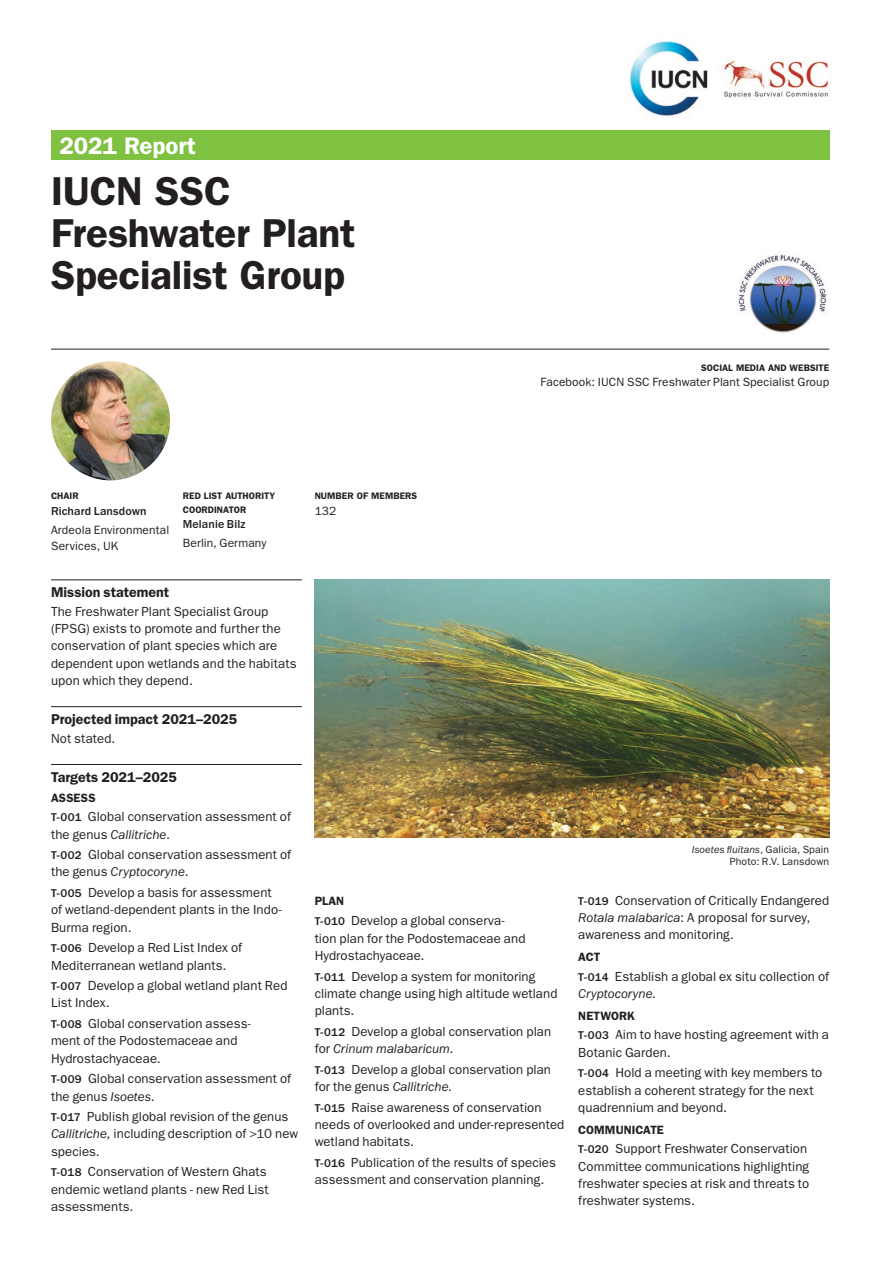
<style>
.page{position:relative;width:893px;height:1263px;background:#fff}
.page>*{position:absolute;margin:0;border:0;box-sizing:border-box;transform-origin:0 0}
.t1{font:600 40.5px/42px "ITC Franklin Gothic Std";letter-spacing:-.005em;color:#231f20}
.t2{font:600 24px "ITC Franklin Gothic Std";letter-spacing:-.005em;color:#fff}
.t3{font:600 14.25px "ITC Franklin Gothic Std";color:#231f20}
.t4{font:13.2px/17.2px "ITC Franklin Gothic Std";letter-spacing:.005em;color:#231f20}
.t5{font:600 12.15px "ITC Franklin Gothic Std";letter-spacing:.005em;color:#231f20}
.t6{font:12px/15.8px "ITC Franklin Gothic Std";letter-spacing:.01em;color:#231f20}
.t7{font:500 12px "ITC Franklin Gothic Std";letter-spacing:.005em;color:#231f20}
.t8{font:10.5px/12px "ITC Franklin Gothic Std";letter-spacing:.01em;color:#231f20;text-align:right}
.t9{font:600 9.45px/13.5px "ITC Franklin Gothic Std";letter-spacing:.005em;color:#231f20}
.s1{font-weight:500;font-size:11.7px}
.s2{font-style:italic}
</style>
<div class="page">
<div style="left:51px;top:131px;width:778px;height:29px;background:#7fc241"></div>
<img style="left:630px;top:41px;width:200px;height:75px">
<hr style="left:51px;top:580px;width:251px;height:1px;background:#231f20">
<hr style="left:51px;top:706px;width:251px;height:1px;background:#231f20">
<hr style="left:51px;top:764px;width:251px;height:1px;background:#231f20">
<hr style="left:51px;top:349px;width:778px;height:1px;background:#231f20">
<img style="left:51px;top:361px;width:119px;height:119px;border-radius:60px">
<img style="left:736px;top:255px;width:91px;height:78px">
<img style="left:315px;top:580px;width:514px;height:257px">
<h2 class="t2" style="left:60px;top:131px;width:138px">2021 Report</h2>
<h1 class="t1" style="left:51px;top:170px;width:306px">IUCN SSC<br>Freshwater Plant<br>Specialist Group</h1>
<p class="t9" style="left:51px;top:489px;width:29px">CHAIR</p>
<p class="t7" style="left:51px;top:504px;width:97px">Richard Lansdown</p>
<p class="t6" style="left:51px;top:522px;width:120px">Ardeola Environmental<br>Services, UK</p>
<p class="t9" style="left:183px;top:489px;width:94px">RED LIST AUTHORITY<br>COORDINATOR</p>
<p class="t7" style="left:183px;top:518px;width:64px">Melanie Bilz</p>
<p class="t6" style="left:183px;top:536px;width:85px">Berlin, Germany</p>
<p class="t9" style="left:315px;top:489px;width:104px">NUMBER OF MEMBERS</p>
<p class="t6" style="left:315px;top:503px;width:23px">132</p>
<p class="t9" style="left:701px;top:361px;width:129px">SOCIAL MEDIA AND WEBSITE</p>
<p class="t6" style="left:541px;top:374px;width:290px">Facebook: IUCN SSC Freshwater Plant Specialist Group</p>
<p class="t3" style="left:51px;top:584px;width:120px">Mission statement</p>
<p class="t4" style="left:51px;top:603px;width:247px">The Freshwater Plant Specialist Group (FPSG) exists to promote and further the conservation of plant species which are dependent upon wetlands and the habitats upon which they depend.</p>
<p class="t3" style="left:51px;top:710px;width:188px">Projected impact 2021–2025</p>
<p class="t4" style="left:51px;top:730px;width:66px">Not stated.</p>
<p class="t3" style="left:51px;top:768px;width:128px">Targets 2021–2025</p>
<p class="t5" style="left:51px;top:790px;width:46px">ASSESS</p>
<p class="t4" style="left:51px;top:808px;width:241px"><span class="s1">T-001</span> Global conservation assessment of the genus <span class="s2">Callitriche</span>.</p>
<p class="t4" style="left:51px;top:846px;width:242px"><span class="s1">T-002</span> Global conservation assessment of the genus <span class="s2">Cryptocoryne</span>.</p>
<p class="t4" style="left:51px;top:884px;width:232px"><span class="s1">T-005</span> Develop a basis for assessment of wetland-dependent plants in the Indo-<br>Burma region.</p>
<p class="t4" style="left:51px;top:939px;width:193px"><span class="s1">T-006</span> Develop a Red List Index of<br>Mediterranean wetland plants.</p>
<p class="t4" style="left:51px;top:977px;width:238px"><span class="s1">T-007</span> Develop a global wetland plant Red<br>List Index.</p>
<p class="t4" style="left:51px;top:1015px;width:201px"><span class="s1">T-008</span> Global conservation assess&shy;ment of the Podostemaceae and<br>Hydrostachyaceae.</p>
<p class="t4" style="left:51px;top:1070px;width:242px"><span class="s1">T-009</span> Global conservation assessment of the genus <span class="s2">Isoetes</span>.</p>
<p class="t4" style="left:51px;top:1108px;width:249px"><span class="s1">T-017</span> Publish global revision of the genus<br><span class="s2">Callitriche</span>, including description of &gt;10 new species.</p>
<p class="t4" style="left:51px;top:1163px;width:219px"><span class="s1">T-018</span> Conservation of Western Ghats endemic wetland plants - new Red List assessments.</p>
<p class="t5" style="left:315px;top:893px;width:31px">PLAN</p>
<p class="t4" style="left:315px;top:912px;width:212px"><span class="s1">T-010</span> Develop a global conserva&shy;tion plan for the Podostemaceae and<br>Hydrostachyaceae.</p>
<p class="t4" style="left:315px;top:968px;width:244px"><span class="s1">T-011</span> Develop a system for monitoring climate change using high altitude wetland plants.</p>
<p class="t4" style="left:315px;top:1023px;width:238px"><span class="s1">T-012</span> Develop a global conservation plan for <span class="s2">Crinum malabaricum</span>.</p>
<p class="t4" style="left:315px;top:1061px;width:238px"><span class="s1">T-013</span> Develop a global conservation plan for the genus <span class="s2">Callitriche.</span></p>
<p class="t4" style="left:315px;top:1098px;width:251px"><span class="s1">T-015</span> Raise awareness of conservation needs of overlooked and under-represented wetland habitats.</p>
<p class="t4" style="left:315px;top:1154px;width:243px"><span class="s1">T-016</span> Publication of the results of species assessment and conservation planning.</p>
<p class="t8" style="left:692px;top:843px;width:139px"><span class="s2">Isoetes fluitans</span>, Galicia, Spain<br>Photo: R.V. Lansdown</p>
<p class="t4" style="left:578px;top:891px;width:252px"><span class="s1">T-019</span> Conservation of Critically Endangered<br><span class="s2">Rotala malabarica</span>: A proposal for survey, awareness and monitoring.</p>
<p class="t5" style="left:578px;top:950px;width:24px">ACT</p>
<p class="t4" style="left:578px;top:967px;width:252px"><span class="s1">T-014</span> Establish a global ex situ collection of<br><span class="s2">Cryptocoryne.</span></p>
<p class="t5" style="left:578px;top:1009px;width:58px">NETWORK</p>
<p class="t4" style="left:578px;top:1026px;width:252px"><span class="s1">T-003</span> Aim to have hosting agreement with a<br>Botanic Garden.</p>
<p class="t4" style="left:578px;top:1064px;width:246px"><span class="s1">T-004</span> Hold a meeting with key members to establish a coherent strategy for the next quadrennium and beyond.</p>
<p class="t5" style="left:578px;top:1122px;width:87px">COMMUNICATE</p>
<p class="t4" style="left:578px;top:1140px;width:232px"><span class="s1">T-020</span> Support Freshwater Conservation Committee communications highlighting freshwater species at risk and threats to freshwater systems.</p>
</div>
